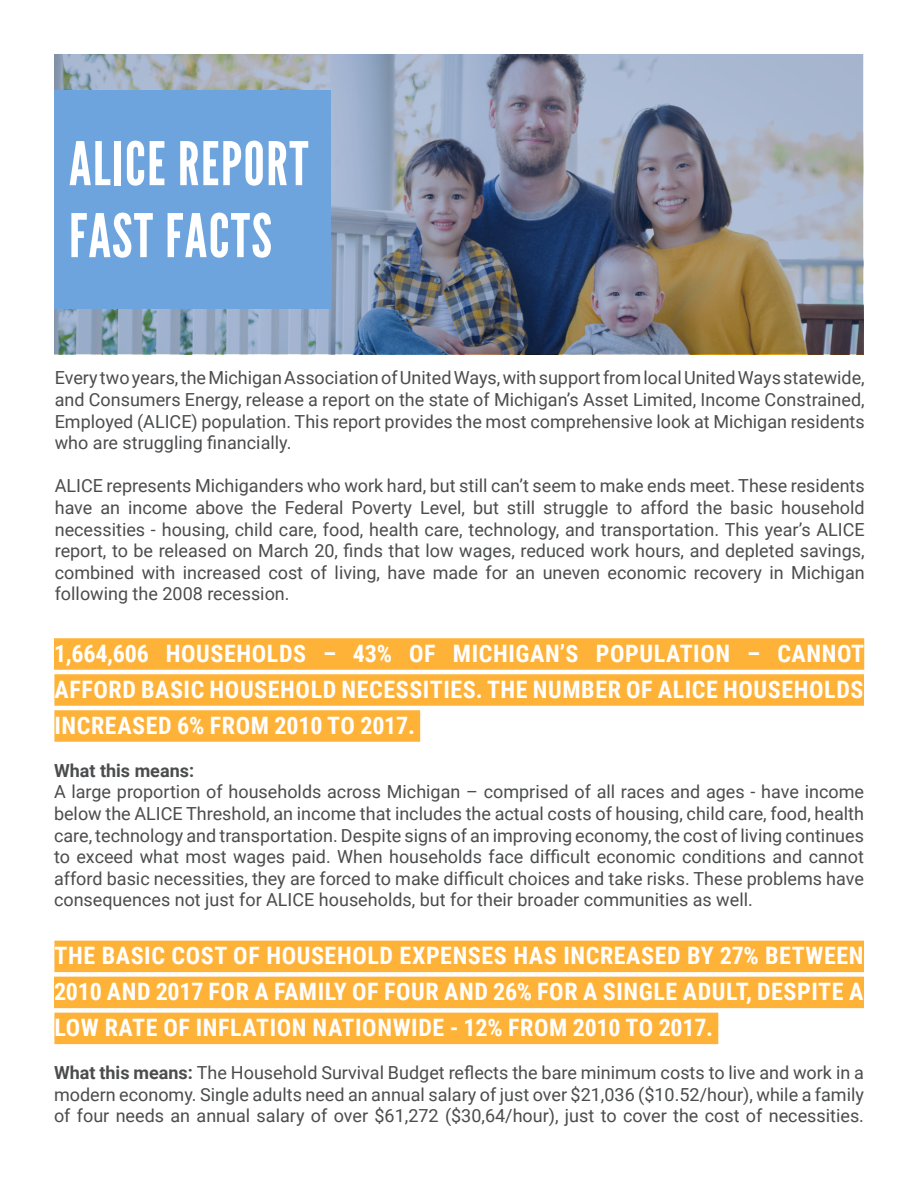
<style>
.page{position:relative;width:918px;height:1188px;background:#fff}
.page>*{position:absolute;margin:0;border:0;box-sizing:border-box;transform-origin:0 0}
.t1{font:60px/72px "League Gothic";letter-spacing:.025em;color:#fff}
.t2{font:700 24px/36px "Roboto Condensed";letter-spacing:.025em;color:#fff;text-align:justify}
.t3{font:18px/21.6px "Roboto";color:#4b4c4d;text-align:justify}
.t4{font:700 18px "Roboto";color:#4b4c4d}
.s1{font-weight:700}
</style>
<div class="page">
<div style="left:54px;top:638px;width:810px;height:32px;background:#ffb238"></div>
<div style="left:54px;top:674px;width:810px;height:32px;background:#ffb238"></div>
<div style="left:54px;top:710px;width:366px;height:32px;background:#ffb238"></div>
<div style="left:54px;top:941px;width:810px;height:31px;background:#ffb238"></div>
<div style="left:54px;top:977px;width:810px;height:31px;background:#ffb238"></div>
<div style="left:54px;top:1013px;width:664px;height:31px;background:#ffb238"></div>
<img style="left:55px;top:55px;width:808px;height:299px">
<div style="left:54px;top:90px;width:277px;height:218px;background:#6ea4dd"></div>
<p class="t1" style="left:69px;top:128px;width:241px">ALICE REPORT<br>FAST FACTS</p>
<p class="t3" style="left:55px;top:366px;width:812px">Every two years, the Michigan Association of United Ways, with support from local United Ways statewide, and Consumers Energy, release a report on the state of Michigan’s Asset Limited, Income Constrained, Employed (ALICE) population. This report provides the most comprehensive look at Michigan residents who are struggling financially.</p>
<p class="t3" style="left:55px;top:474px;width:812px">ALICE represents Michiganders who work hard, but still can’t seem to make ends meet. These residents have an income above the Federal Poverty Level, but still struggle to afford the basic household necessities - housing, child care, food, health care, technology, and transportation. This year’s ALICE report, to be released on March 20, finds that low wages, reduced work hours, and depleted savings, combined with increased cost of living, have made for an uneven economic recovery in Michigan following the 2008 recession.</p>
<p class="t2" style="left:54px;top:634px;width:812px">1,664,606 HOUSEHOLDS – 43% OF MICHIGAN’S POPULATION – CANNOT AFFORD BASIC HOUSEHOLD NECESSITIES. THE NUMBER OF ALICE HOUSEHOLDS INCREASED 6% FROM 2010 TO 2017.</p>
<p class="t4" style="left:54px;top:758px;width:142px">What this means:</p>
<p class="t3" style="left:54px;top:780px;width:812px">A large proportion of households across Michigan – comprised of all races and ages - have income below the ALICE Threshold, an income that includes the actual costs of housing, child care, food, health care, technology and transportation. Despite signs of an improving economy, the cost of living continues to exceed what most wages paid. When households face difficult economic conditions and cannot afford basic necessities, they are forced to make difficult choices and take risks. These problems have consequences not just for ALICE households, but for their broader communities as well.</p>
<p class="t2" style="left:54px;top:936px;width:811px">THE BASIC COST OF HOUSEHOLD EXPENSES HAS INCREASED BY 27% BETWEEN 2010 AND 2017 FOR A FAMILY OF FOUR AND 26% FOR A SINGLE ADULT, DESPITE A LOW RATE OF INFLATION NATIONWIDE - 12% FROM 2010 TO 2017.</p>
<p class="t3" style="left:54px;top:1061px;width:812px"><span class="s1">What this means:</span> The Household Survival Budget reflects the bare minimum costs to live and work in a modern economy. Single adults need an annual salary of just over $21,036 ($10.52/hour), while a family of four needs an annual salary of over $61,272 ($30,64/hour), just to cover the cost of necessities.</p>
</div>
